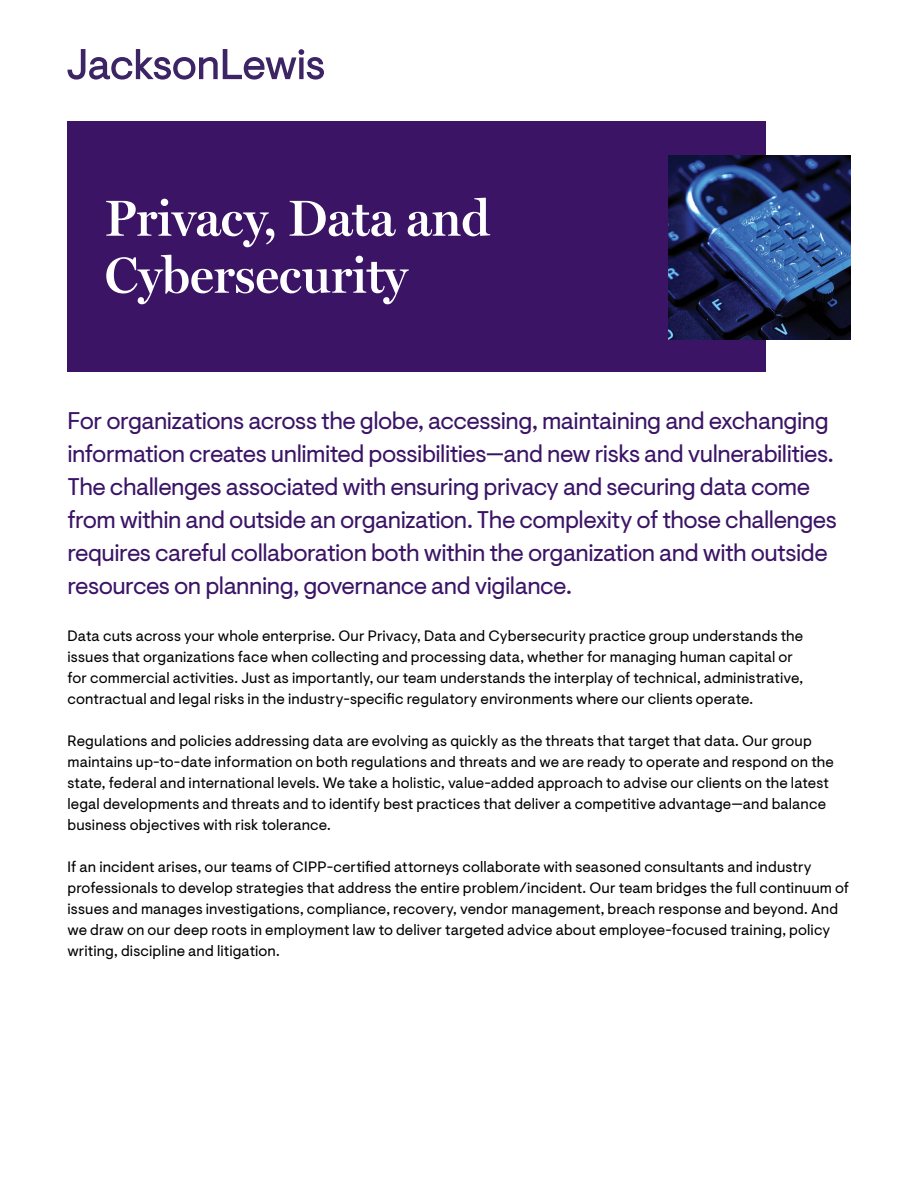
<style>
.page{position:relative;width:918px;height:1188px;background:#fff}
.page>*{position:absolute;margin:0;border:0;box-sizing:border-box;transform-origin:0 0}
.t1{font:600 51px/57px "Miller Display";color:#fff}
.t2{font:24px/33px "Visuelt";letter-spacing:-.02em;color:#3b1466}
.t3{font:15px/21px "Visuelt";letter-spacing:.01em;color:#000}
</style>
<div class="page">
<div style="left:68px;top:121px;width:698px;height:251px;background:#3b1466"></div>
<svg style="left:68px;top:49px;width:256px;height:31px"></svg>
<img style="left:668px;top:156px;width:182px;height:183px">
<h1 class="t1" style="left:105px;top:189px;width:387px">Privacy, Data and<br>Cybersecurity</h1>
<p class="t2" style="left:68px;top:405px;width:771px">For organizations across the globe, accessing, maintaining and exchanging information creates unlimited possibilities—and new risks and vulnerabilities.<br>The challenges associated with ensuring privacy and securing data come from within and outside an organization. The complexity of those challenges requires careful collaboration both within the organization and with outside resources on planning, governance and vigilance.</p>
<p class="t3" style="left:68px;top:626px;width:737px">Data cuts across your whole enterprise. Our Privacy, Data and Cybersecurity practice group understands the issues that organizations face when collecting and processing data, whether for managing human capital or for commercial activities. Just as importantly, our team understands the interplay of technical, administrative, contractual and legal risks in the industry-specific regulatory environments where our clients operate.</p>
<p class="t3" style="left:68px;top:731px;width:768px">Regulations and policies addressing data are evolving as quickly as the threats that target that data. Our group maintains up-to-date information on both regulations and threats and we are ready to operate and respond on the state, federal and international levels. We take a holistic, value-added approach to advise our clients on the latest legal developments and threats and to identify best practices that deliver a competitive advantage—and balance business objectives with risk tolerance.</p>
<p class="t3" style="left:68px;top:857px;width:783px">If an incident arises, our teams of CIPP-certified attorneys collaborate with seasoned consultants and industry professionals to develop strategies that address the entire problem/incident. Our team bridges the full continuum of issues and manages investigations, compliance, recovery, vendor management, breach response and beyond. And we draw on our deep roots in employment law to deliver targeted advice about employee-focused training, policy writing, discipline and litigation.</p>
</div>
